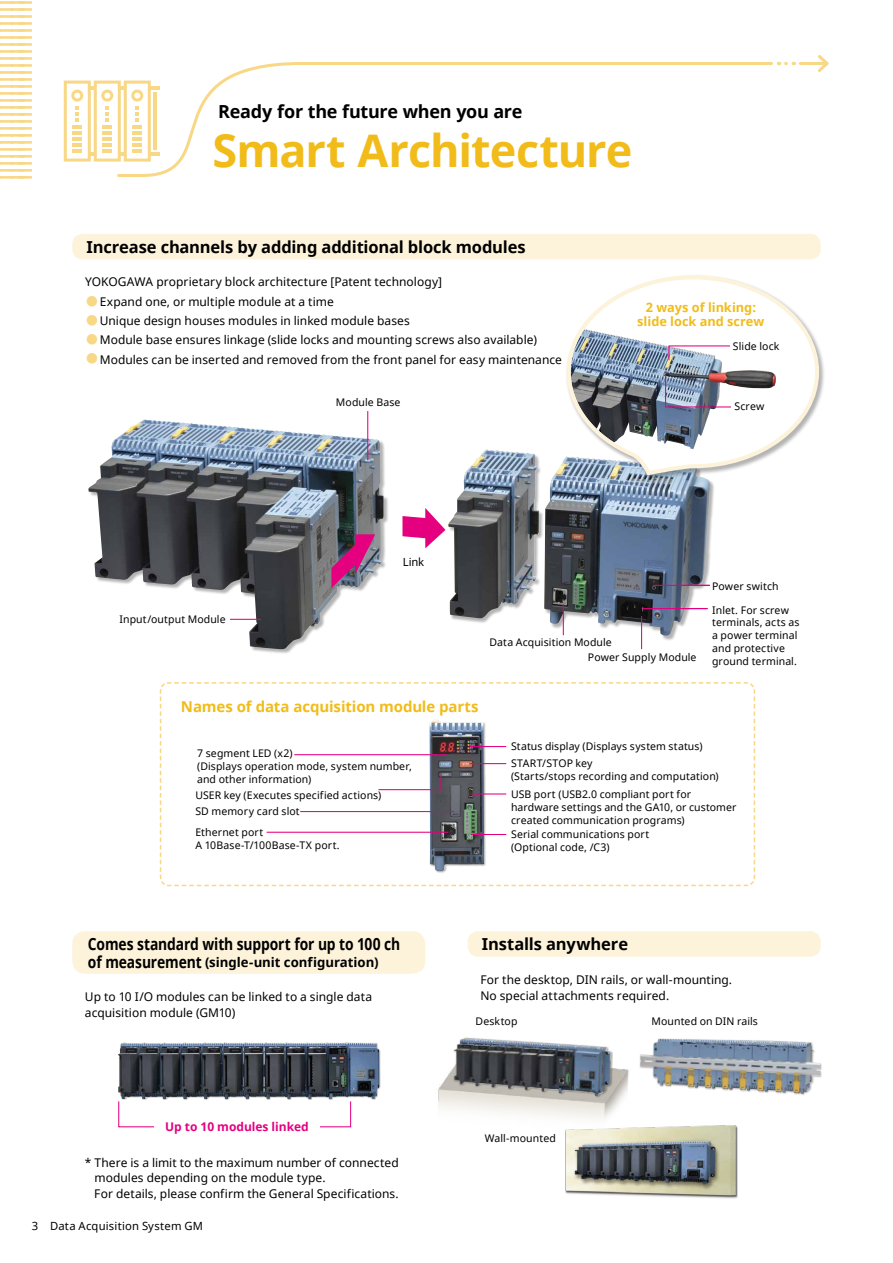
<style>
.page{position:relative;width:893px;height:1263px;background:#fff}
.page>*{position:absolute;margin:0;border:0;box-sizing:border-box;transform-origin:0 0}
.t1{font:700 45px "Noto Sans";letter-spacing:-.02em;color:#f1bc1a}
.t2{font:700 18px "Noto Sans";letter-spacing:-.015em;color:#000}
.t3{font:700 16.5px "Noto Sans";letter-spacing:-.01em;color:#000}
.t4{font:700 16.5px "Noto Sans";letter-spacing:-.01em;color:#000;scale:.84 1}
.t5{font:700 15px "Noto Sans";letter-spacing:-.005em;color:#f1bc1a}
.t6{font:700 13.2px "Noto Sans";color:#000}
.t7{font:700 12.75px/14.2px "Noto Sans";color:#f1bc1a;text-align:center}
.t8{font:12px/15.8px "Noto Sans";letter-spacing:.005em;color:#000}
.t9{font:700 12px "Noto Sans";color:#e4007f}
.t10{font:11.25px "Noto Sans";letter-spacing:.02em;color:#000}
.t11{font:10.5px/12.8px "Noto Sans";letter-spacing:.01em;color:#000}
.s1{font-size:24px;color:#f8d785}
.s2{font-size:16.5px}
</style>
<div class="page">
<svg style="left:0;top:1px;width:32px;height:178px"></svg>
<div style="left:118px;top:1042px;width:262px;height:59px;background:#000;opacity:.3"></div>
<img style="left:118px;top:1042px;width:228px;height:56px">
<img style="left:565px;top:1125px;width:173px;height:74px">
<div style="left:640px;top:1038px;width:183px;height:57px;background:#000;opacity:.3"></div>
<img style="left:640px;top:1042px;width:146px;height:50px">
<img style="left:438px;top:1067px;width:197px;height:71px">
<div style="left:454px;top:1037px;width:159px;height:61px;background:#000;opacity:.3"></div>
<img style="left:454px;top:1038px;width:157px;height:58px">
<div style="left:89px;top:420px;width:300px;height:234px;background:#000;opacity:.3"></div>
<img style="left:88px;top:419px;width:296px;height:230px">
<div style="left:449px;top:450px;width:266px;height:191px;background:#000;opacity:.3"></div>
<img style="left:448px;top:450px;width:150px;height:174px">
<svg style="left:402px;top:508px;width:43px;height:41px"></svg>
<svg style="left:331px;top:514px;width:44px;height:84px;background:#946385"></svg>
<div style="left:565px;top:274px;width:260px;height:208px;background:#000;opacity:.3"></div>
<svg style="left:565px;top:274px;width:256px;height:204px"></svg>
<svg style="left:668px;top:345px;width:63px;height:16px"></svg>
<img style="left:664px;top:374px;width:68px;height:34px">
<svg style="left:159px;top:682px;width:597px;height:205px"></svg>
<div style="left:429px;top:719px;width:57px;height:154px;background:#000;opacity:.3"></div>
<img style="left:430px;top:720px;width:54px;height:151px">
<hr style="left:469px;top:763px;width:37px;height:1px;background:#e4007f">
<hr style="left:469px;top:746px;width:37px;height:1px;background:#e4007f">
<svg style="left:377px;top:775px;width:65px;height:16px"></svg>
<hr style="left:471px;top:793px;width:35px;height:1px;background:#e4007f">
<hr style="left:471px;top:834px;width:35px;height:1px;background:#e4007f">
<hr style="left:300px;top:811px;width:154px;height:1px;background:#e4007f">
<hr style="left:267px;top:832px;width:182px;height:1px;background:#e4007f">
<hr style="left:294px;top:754px;width:153px;height:1px;background:#e4007f">
<hr style="left:230px;top:619px;width:31px;height:1px;background:#e4007f">
<hr style="left:367px;top:411px;width:1px;height:49px;background:#e4007f">
<hr style="left:563px;top:604px;width:1px;height:31px;background:#e4007f">
<hr style="left:641px;top:616px;width:1px;height:33px;background:#e4007f">
<hr style="left:653px;top:585px;width:57px;height:1px;background:#e4007f">
<hr style="left:642px;top:608px;width:65px;height:1px;background:#e4007f">
<svg style="left:116px;top:62px;width:657px;height:115px"></svg>
<hr style="left:800px;top:62px;width:27px;height:3px;background:#f8d785">
<svg style="left:818px;top:55px;width:11px;height:17px"></svg>
<svg style="left:786px;top:62px;width:8px;height:3px"></svg>
<svg style="left:64px;top:81px;width:96px;height:81px"></svg>
<hr style="left:154px;top:93px;width:3px;height:57px;background:#f8d785">
<div style="left:72px;top:234px;width:749px;height:25px;background:#fdf3da;border-radius:10px"></div>
<div style="left:72px;top:931px;width:353px;height:43px;background:#fdf3da;border-radius:13px"></div>
<div style="left:468px;top:931px;width:353px;height:26px;background:#fdf3da;border-radius:10px"></div>
<h2 class="t2" style="left:218px;top:99px;width:306px">Ready for the future when you are</h2>
<h1 class="t1" style="left:212px;top:119px;width:421px">Smart Architecture</h1>
<h3 class="t3" style="left:86px;top:235px;width:441px">Increase channels by adding additional block modules</h3>
<p class="t8" style="left:85px;top:273px;width:358px">YOKOGAWA proprietary block architecture [Patent technology]</p>
<p class="t8" style="left:85px;top:293px;width:250px"><span class="s1">●</span>Expand one, or multiple module at a time</p>
<p class="t8" style="left:85px;top:313px;width:326px"><span class="s1">●</span>Unique design houses modules in linked module bases</p>
<p class="t8" style="left:85px;top:332px;width:454px"><span class="s1">●</span>Module base ensures linkage (slide locks and mounting screws also available)</p>
<p class="t8" style="left:85px;top:351px;width:479px"><span class="s1">●</span>Modules can be inserted and removed from the front panel for easy maintenance</p>
<p class="t11" style="left:336px;top:395px;width:66px">Module Base</p>
<p class="t10" style="left:403px;top:554px;width:23px">Link</p>
<p class="t7" style="left:637px;top:300px;width:129px">2 ways of linking: slide lock and screw</p>
<p class="t11" style="left:733px;top:339px;width:48px">Slide lock</p>
<p class="t11" style="left:734px;top:400px;width:31px">Screw</p>
<p class="t11" style="left:120px;top:612px;width:108px">Input/output Module</p>
<p class="t11" style="left:588px;top:634px;width:110px;line-height:15.1px;text-indent:-98px">Data Acquisition Module<br>Power Supply Module</p>
<p class="t11" style="left:712px;top:580px;width:68px">Power switch</p>
<p class="t11" style="left:712px;top:603px;width:89px">Inlet. For screw terminals, acts as a power terminal and protective ground terminal.</p>
<h3 class="t5" style="left:181px;top:696px;width:299px">Names of data acquisition module parts</h3>
<p class="t11" style="left:197px;top:747px;width:216px">7 segment LED (x2)<br>(Displays operation mode, system number, and other information)</p>
<p class="t11" style="left:195px;top:789px;width:187px">USER key (Executes specified actions)</p>
<p class="t11" style="left:511px;top:788px;width:227px">USB port (USB2.0 compliant port for hardware settings and the GA10, or customer created communication programs)</p>
<p class="t11" style="left:511px;top:737px;width:193px;line-height:17.1px">Status display (Displays system status)<br>START/STOP key</p>
<p class="t11" style="left:511px;top:769px;width:209px">(Starts/stops recording and computation)</p>
<p class="t11" style="left:195px;top:804px;width:106px">SD memory card slot</p>
<p class="t11" style="left:195px;top:825px;width:146px">Ethernet port<br>A 10Base-T/100Base-TX port.</p>
<p class="t11" style="left:511px;top:827px;width:140px">Serial communications port (Optional code, /C3)</p>
<h3 class="t4" style="left:88px;top:932px;width:373px">Comes standard with support for up to 100 ch</h3>
<p class="t6" style="left:88px;top:952px;width:292px"><span class="s2">of measurement</span> (single-unit configuration)</p>
<p class="t8" style="left:85px;top:989px;width:289px">Up to 10 I/O modules can be linked to a single data acquisition module (GM10)</p>
<p class="t9" style="left:165px;top:1118px;width:145px">Up to 10 modules linked</p>
<p class="t8" style="left:94px;top:1154px;width:306px;text-indent:-9px">* There is a limit to the maximum number of connected modules depending on the module type.<br>For details, please confirm the General Specifications.</p>
<p class="t10" style="left:32px;top:1218px;width:173px">3 Data Acquisition System GM</p>
<h3 class="t3" style="left:482px;top:932px;width:148px">Installs anywhere</h3>
<p class="t8" style="left:480px;top:972px;width:253px">For the desktop, DIN rails, or wall-mounting.<br>No special attachments required.</p>
<p class="t11" style="left:476px;top:1014px;width:43px">Desktop</p>
<p class="t11" style="left:651px;top:1014px;width:108px">Mounted on DIN rails</p>
<p class="t11" style="left:485px;top:1131px;width:72px">Wall-mounted</p>
</div>
